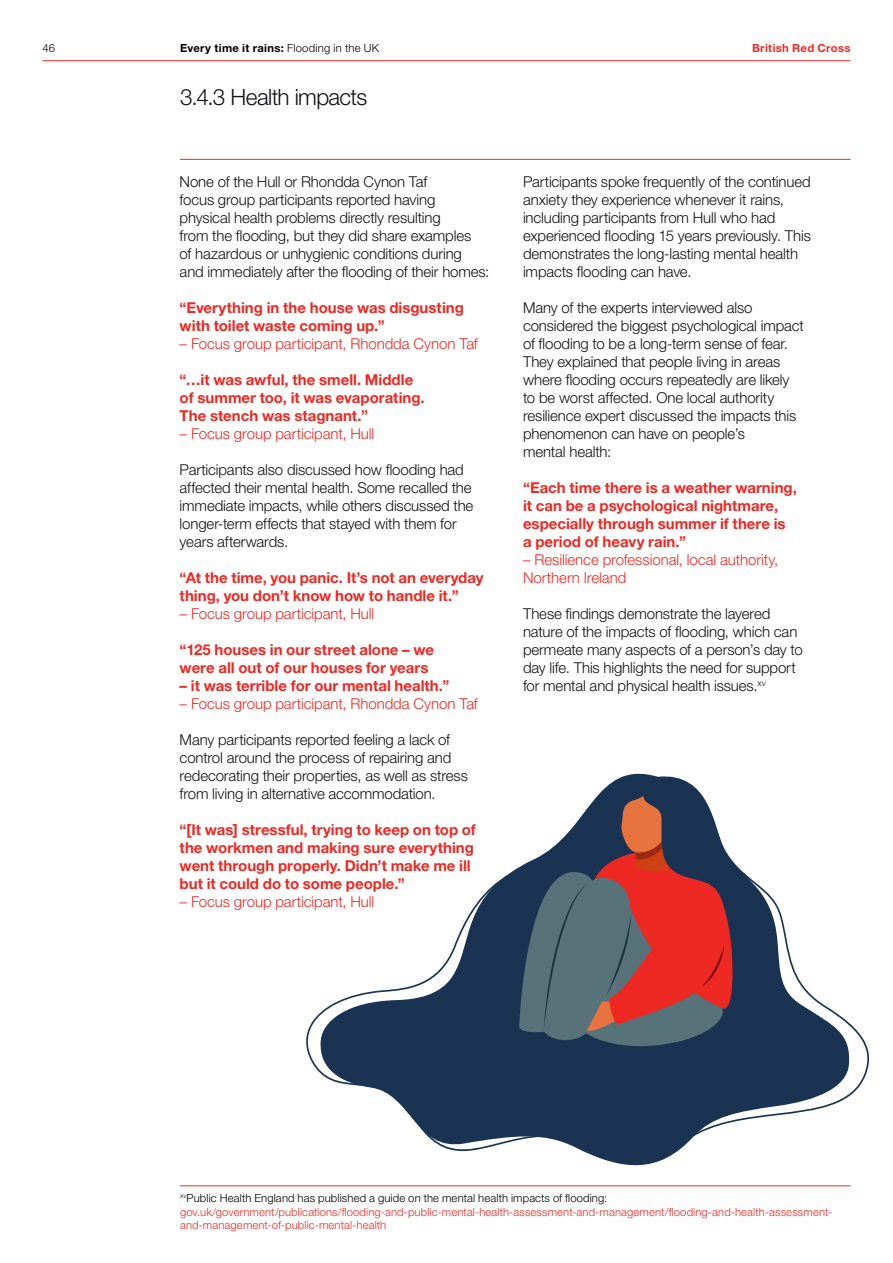
<style>
.page{position:relative;width:893px;height:1263px;background:#fff}
.page>*{position:absolute;margin:0;border:0;box-sizing:border-box;transform-origin:0 0}
.t1{font:300 22.5px "Helvetica Neue LT Pro";letter-spacing:-.03em;color:#121216}
.t2{font:300 15px/18px "Helvetica Neue LT Pro";letter-spacing:-.01em;color:#121216}
.t3{font:700 15px/18px "Helvetica Neue LT Pro";color:#ee2823}
.t4{font:300 15px/18px "Helvetica Neue LT Pro";letter-spacing:-.005em;color:#ee2823}
.t5{font:300 11.25px/13.5px "Helvetica Neue LT Pro";letter-spacing:.01em;color:#ee2823}
.t6{font:700 11.25px "Helvetica Neue LT Pro";letter-spacing:.03em;color:#000001}
.t7{font:700 11.25px "Helvetica Neue LT Pro";letter-spacing:.03em;color:#ee2823}
.t8{font:300 11.25px "Helvetica Neue LT Pro";color:#000001}
.s1{font-weight:300}
.s2{color:#000001}
</style>
<div class="page">
<hr style="left:43px;top:60px;width:807px;height:1px;background:#ee2823">
<hr style="left:180px;top:159px;width:670px;height:1px;background:#ee2823">
<hr style="left:180px;top:1185px;width:670px;height:1px;background:#ee2823">
<svg style="left:600px;top:773px;width:91px;height:393px;background:#3a4f6a"></svg>
<svg style="left:688px;top:880px;width:182px;height:259px"></svg>
<svg style="left:306px;top:882px;width:303px;height:276px"></svg>
<svg style="left:497px;top:775px;width:256px;height:325px;background:#6f5c69"></svg>
<p class="t8" style="left:43px;top:41px;width:14px">46</p>
<p class="t6" style="left:180px;top:41px;width:201px">Every time it rains: <span class="s1">Flooding in the UK</span></p>
<p class="t7" style="left:752px;top:41px;width:100px">British Red Cross</p>
<p class="t1" style="left:180px;top:83px;width:189px">3.4.3 Health impacts</p>
<p class="t2" style="left:180px;top:172px;width:311px">None of the Hull or Rhondda Cynon Taf<br>focus group participants reported having physical health problems directly resulting<br>from the flooding, but they did share examples<br>of hazardous or unhygienic conditions during and immediately after the flooding of their homes:</p>
<p class="t3" style="left:180px;top:298px;width:286px">“Everything in the house was disgusting with toilet waste coming up.”</p>
<p class="t4" style="left:180px;top:334px;width:300px">– Focus group participant, Rhondda Cynon Taf</p>
<p class="t3" style="left:180px;top:370px;width:247px">“…it was awful, the smell. Middle of summer too, it was evaporating.<br>The stench was stagnant.”</p>
<p class="t4" style="left:180px;top:424px;width:196px">– Focus group participant, Hull</p>
<p class="t2" style="left:180px;top:460px;width:295px">Participants also discussed how flooding had affected their mental health. Some recalled the immediate impacts, while others discussed the longer-term effects that stayed with them for years afterwards.</p>
<p class="t3" style="left:180px;top:568px;width:306px">“At the time, you panic. It’s not an everyday thing, you don’t know how to handle it.”</p>
<p class="t4" style="left:180px;top:604px;width:196px">– Focus group participant, Hull</p>
<p class="t3" style="left:180px;top:640px;width:256px">“125 houses in our street alone – we were all out of our houses for years</p>
<p class="t3" style="left:180px;top:676px;width:271px">– it was terrible for our mental health.”</p>
<p class="t4" style="left:180px;top:694px;width:300px">– Focus group participant, Rhondda Cynon Taf</p>
<p class="t2" style="left:180px;top:730px;width:290px">Many participants reported feeling a lack of control around the process of repairing and redecorating their properties, as well as stress from living in alternative accommodation.</p>
<p class="t3" style="left:180px;top:820px;width:298px">“[It was] stressful, trying to keep on top of the workmen and making sure everything went through properly. Didn’t make me ill but it could do to some people.”</p>
<p class="t4" style="left:180px;top:892px;width:196px">– Focus group participant, Hull</p>
<p class="t2" style="left:523px;top:172px;width:289px">Participants spoke frequently of the continued anxiety they experience whenever it rains, including participants from Hull who had experienced flooding 15 years previously. This demonstrates the long-lasting mental health impacts flooding can have.</p>
<p class="t2" style="left:523px;top:298px;width:282px">Many of the experts interviewed also considered the biggest psychological impact of flooding to be a long-term sense of fear.<br>They explained that people living in areas where flooding occurs repeatedly are likely to be worst affected. One local authority resilience expert discussed the impacts this phenomenon can have on people’s<br>mental health:</p>
<p class="t3" style="left:523px;top:478px;width:275px">“Each time there is a weather warning, it can be a psychological nightmare, especially through summer if there is a period of heavy rain.”</p>
<p class="t4" style="left:523px;top:550px;width:257px">– Resilience professional, local authority,<br>Northern Ireland</p>
<p class="t2" style="left:523px;top:604px;width:281px">These findings demonstrate the layered nature of the impacts of flooding, which can permeate many aspects of a person’s day to day life. This highlights the need for support for mental and physical health issues.<sup>xv</sup></p>
<p class="t5" style="left:180px;top:1191px;width:654px"><sup>xv</sup><span class="s2">Public Health England has published a guide on the mental health impacts of flooding: </span>gov.uk/government/publications/flooding-and-public-mental-health-assessment-and-management/flooding-and-health-assessment&shy;and-management-of-public-mental-health</p>
</div>
